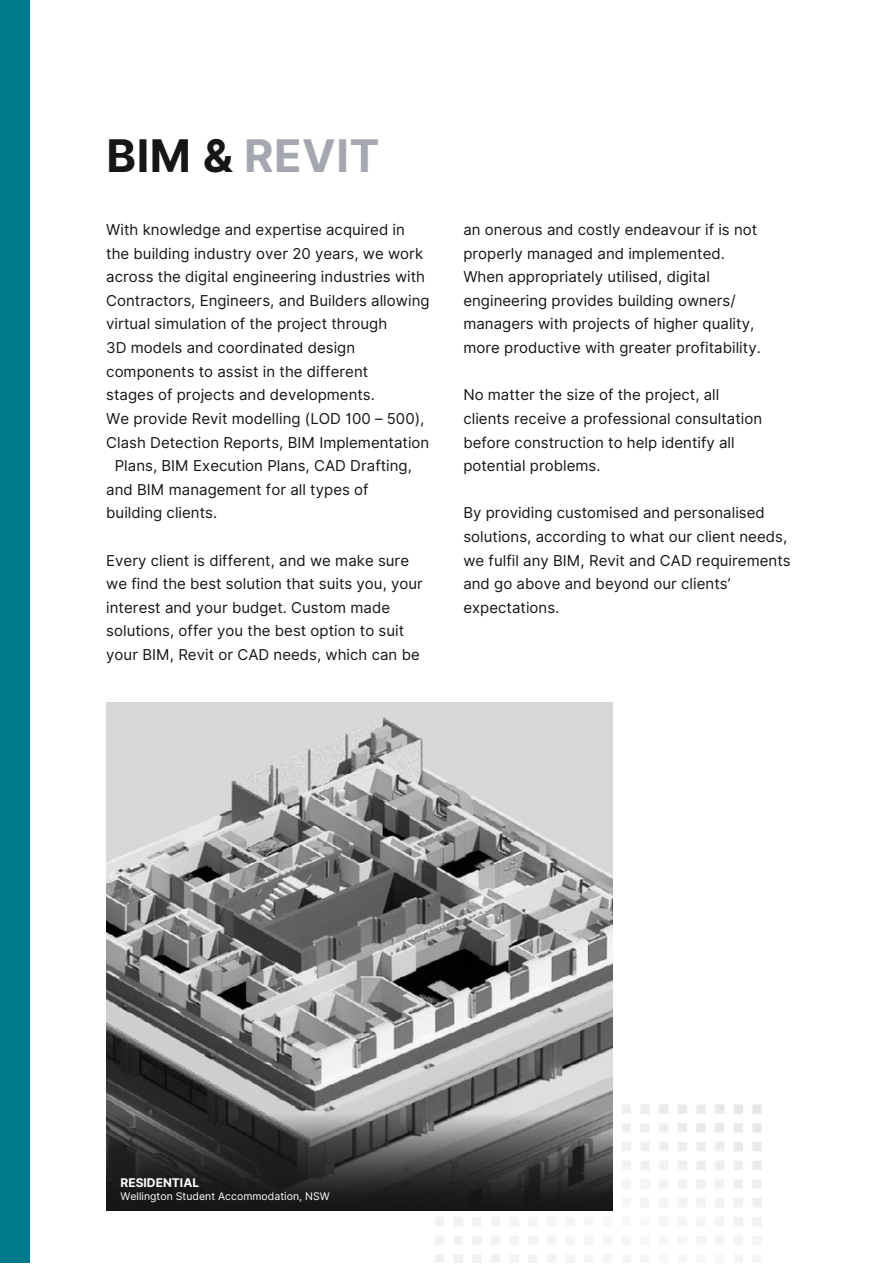
<style>
.page{position:relative;width:893px;height:1264px;background:#fff}
.page>*{position:absolute;margin:0;border:0;box-sizing:border-box;transform-origin:0 0}
.t1{font:700 45px "Inter";letter-spacing:.01em;color:#a5a7b0}
.t2{font:15px/23.5px "Inter";color:#171615}
.t3{font:700 12px "Inter";letter-spacing:.005em;color:#fff}
.t4{font:10.5px "Inter";color:#fff}
.s1{color:#171615}
</style>
<div class="page">
<img style="left:423px;top:1093px;width:339px;height:169px">
<img style="left:106px;top:702px;width:506px;height:412px">
<img style="left:106px;top:1114px;width:506px;height:96px">
<div style="left:0;top:0;width:30px;height:1262px;background:#00798d"></div>
<p class="t1" style="left:106px;top:128px;width:274px"><span class="s1">BIM &amp;</span> REVIT</p>
<p class="t2" style="left:106px;top:218px;width:300px">With knowledge and expertise acquired in</p>
<p class="t2" style="left:106px;top:241px;width:325px">the building industry over 20 years, we work across the digital engineering industries with Contractors, Engineers, and Builders allowing virtual simulation of the project through</p>
<p class="t2" style="left:106px;top:336px;width:263px">3D models and coordinated design components to assist in the different</p>
<p class="t2" style="left:106px;top:383px;width:270px">stages of projects and developments.</p>
<p class="t2" style="left:106px;top:407px;width:319px">We provide Revit modelling (LOD 100 – 500),</p>
<p class="t2" style="left:106px;top:430px;width:324px">Clash Detection Reports, BIM Implementation</p>
<p class="t2" style="left:115px;top:454px;width:299px">Plans, BIM Execution Plans, CAD Drafting,</p>
<p class="t2" style="left:106px;top:477px;width:264px">and BIM management for all types of</p>
<p class="t2" style="left:106px;top:501px;width:112px">building clients.</p>
<p class="t2" style="left:106px;top:548px;width:304px">Every client is different, and we make sure</p>
<p class="t2" style="left:106px;top:572px;width:318px">we find the best solution that suits you, your</p>
<p class="t2" style="left:106px;top:595px;width:285px">interest and your budget. Custom made</p>
<p class="t2" style="left:106px;top:619px;width:299px">solutions, offer you the best option to suit</p>
<p class="t2" style="left:106px;top:643px;width:315px">your BIM, Revit or CAD needs, which can be</p>
<p class="t2" style="left:463px;top:218px;width:295px">an onerous and costly endeavour if is not properly managed and implemented.</p>
<p class="t2" style="left:463px;top:265px;width:292px">When appropriately utilised, digital engineering provides building owners/ managers with projects of higher quality,</p>
<p class="t2" style="left:463px;top:336px;width:299px">more productive with greater profitability.</p>
<p class="t2" style="left:463px;top:383px;width:257px">No matter the size of the project, all</p>
<p class="t2" style="left:463px;top:407px;width:300px">clients receive a professional consultation</p>
<p class="t2" style="left:463px;top:430px;width:273px">before construction to help identify all</p>
<p class="t2" style="left:463px;top:454px;width:139px">potential problems.</p>
<p class="t2" style="left:463px;top:501px;width:303px">By providing customised and personalised</p>
<p class="t2" style="left:463px;top:525px;width:325px">solutions, according to what our client needs,</p>
<p class="t2" style="left:463px;top:548px;width:329px">we fulfil any BIM, Revit and CAD requirements and go above and beyond our clients’ expectations.</p>
<p class="t3" style="left:120px;top:1175px;width:80px">RESIDENTIAL</p>
<p class="t4" style="left:120px;top:1189px;width:211px">Wellington Student Accommodation, NSW</p>
</div>
